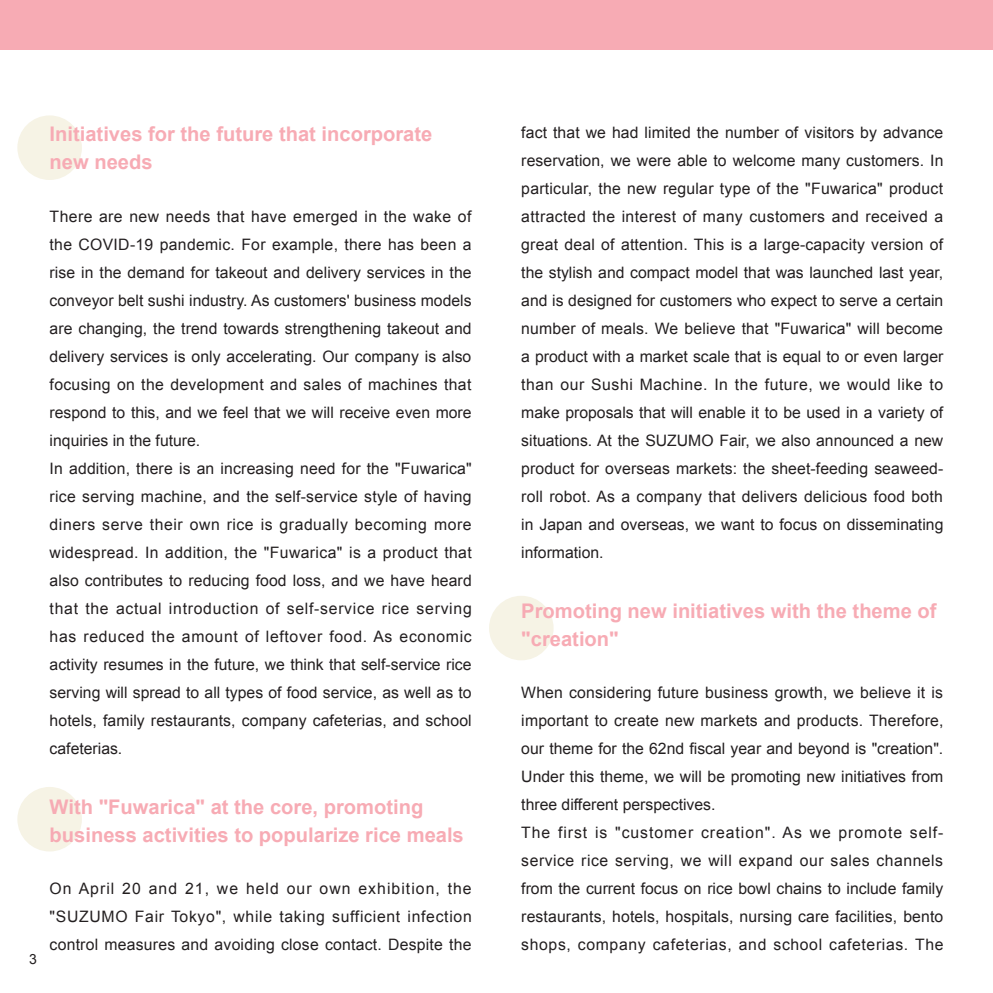
<style>
.page{position:relative;width:993px;height:993px;background:#fff}
.page>*{position:absolute;margin:0;border:0;box-sizing:border-box;transform-origin:0 0}
.本文-01{font:700 20.12px/28px "Arial";color:#f7abb4}
.本文-01-2{font:15.75px/28px "Arial";color:#231f20;text-align:justify}
.t1{font:14px "Arial";color:#231f20}
</style>
<div class="page">
<div style="left:489px;top:595px;width:64px;height:65px;background:#f6f3e5;border-radius:50%"></div>
<div style="left:17px;top:786px;width:65px;height:65px;background:#f6f3e5;border-radius:50%"></div>
<div style="left:17px;top:115px;width:65px;height:65px;background:#f6f3e5;border-radius:50%"></div>
<div style="left:0;top:0;width:992px;height:49px;background:#f7abb4"></div>
<p class="本文-01" style="left:50px;top:121px;width:384px">Initiatives for the future that incorporate new needs</p>
<p class="本文-01-2" style="left:50px;top:202px;width:423px">There are new needs that have emerged in the wake of the COVID-19 pandemic. For example, there has been a rise in the demand for takeout and delivery services in the conveyor belt sushi industry. As customers' business models are changing, the trend towards strengthening takeout and delivery services is only accelerating. Our company is also focusing on the development and sales of machines that respond to this, and we feel that we will receive even more inquiries in the future.</p>
<p class="本文-01-2" style="left:50px;top:454px;width:423px">In addition, there is an increasing need for the "Fuwarica" rice serving machine, and the self-service style of having diners serve their own rice is gradually becoming more widespread. In addition, the "Fuwarica" is a product that also contributes to reducing food loss, and we have heard that the actual introduction of self-service rice serving has reduced the amount of leftover food. As economic activity resumes in the future, we think that self-service rice serving will spread to all types of food service, as well as to hotels, family restaurants, company cafeterias, and school cafeterias.</p>
<p class="t1" style="left:29px;top:949px;width:9px">3</p>
<p class="本文-01" style="left:50px;top:793px;width:415px">With "Fuwarica" at the core, promoting business activities to popularize rice meals</p>
<p class="本文-01-2" style="left:50px;top:874px;width:423px">On April 20 and 21, we held our own exhibition, the "SUZUMO Fair Tokyo", while taking sufficient infection control measures and avoiding close contact. Despite the</p>
<p class="本文-01-2" style="left:521px;top:118px;width:423px">fact that we had limited the number of visitors by advance reservation, we were able to welcome many customers. In particular, the new regular type of the "Fuwarica" product attracted the interest of many customers and received a great deal of attention. This is a large-capacity version of the stylish and compact model that was launched last year, and is designed for customers who expect to serve a certain number of meals. We believe that "Fuwarica" will become a product with a market scale that is equal to or even larger than our Sushi Machine. In the future, we would like to make proposals that will enable it to be used in a variety of situations. At the SUZUMO Fair, we also announced a new product for overseas markets: the sheet-feeding seaweed&shy;roll robot. As a company that delivers delicious food both in Japan and overseas, we want to focus on disseminating information.</p>
<p class="本文-01" style="left:521px;top:597px;width:416px">Promoting new initiatives with the theme of "creation"</p>
<p class="本文-01-2" style="left:521px;top:678px;width:423px">When considering future business growth, we believe it is important to create new markets and products. Therefore, our theme for the 62nd fiscal year and beyond is "creation".<br>Under this theme, we will be promoting new initiatives from three different perspectives.</p>
<p class="本文-01-2" style="left:521px;top:818px;width:423px">The first is "customer creation". As we promote self&shy;service rice serving, we will expand our sales channels from the current focus on rice bowl chains to include family restaurants, hotels, hospitals, nursing care facilities, bento shops, company cafeterias, and school cafeterias. The</p>
</div>
